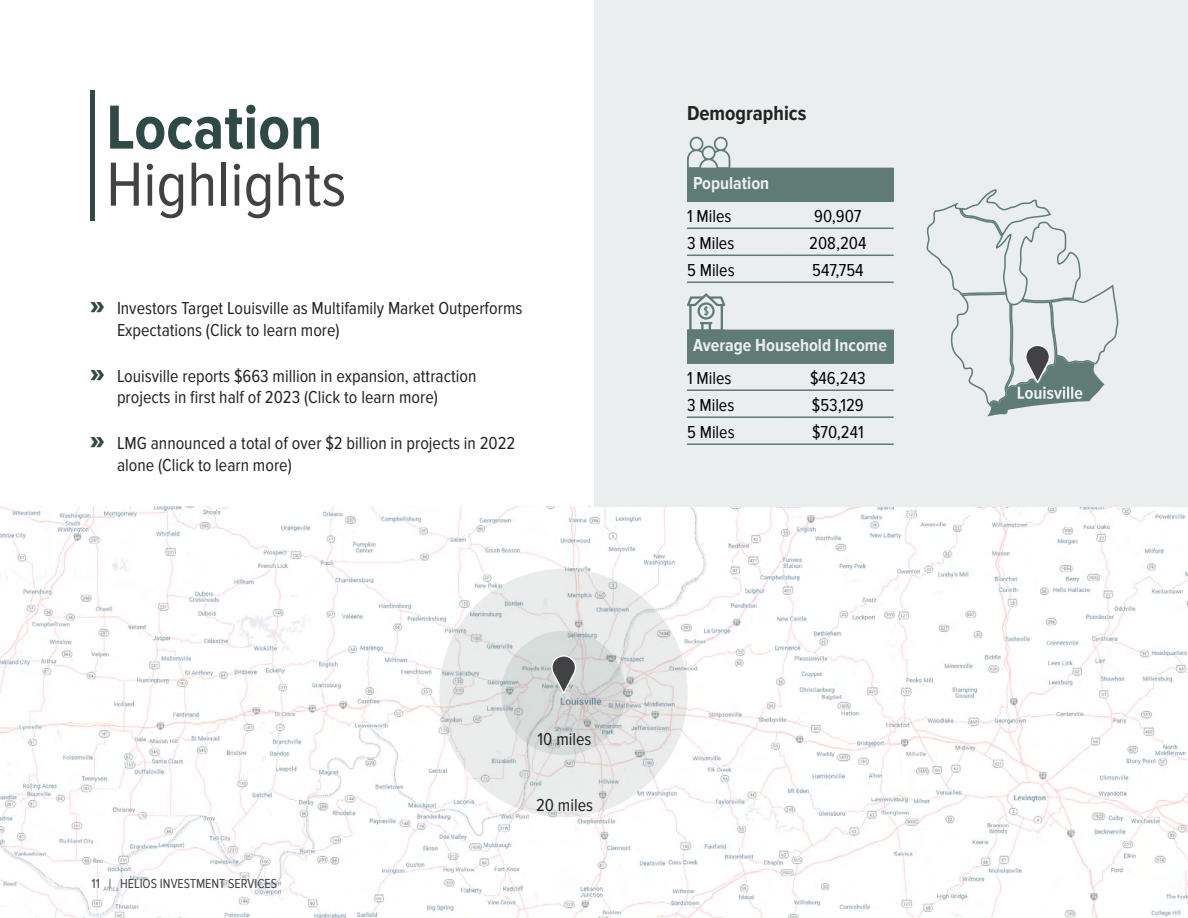
<style>
.page{position:relative;width:1188px;height:918px;background:#fff}
.page>*{position:absolute;margin:0;border:0;box-sizing:border-box;transform-origin:0 0}
.t1{font:64.5px "Proxima Nova Cond";color:#424143}
.t2{font:700 64.5px "Proxima Nova Cond";color:#2f4a46}
.t3{font:700 21px "Proxima Nova Cond";color:#222}
.t4{font:18px/21.6px "Proxima Nova Cond";color:#222}
.t5{font:18px "Proxima Nova Cond";color:#000}
.t6{font:700 18px "Proxima Nova Cond";color:#eaeeef}
.t7{font:13.5px "Proxima Nova Cond";color:#424143}
.s1{font-weight:900;font-size:28.5px;color:#2f4a46}
</style>
<div class="page">
<img style="left:0;top:507px;width:1188px;height:411px">
<svg style="left:439px;top:569px;width:249px;height:248px;fill:#eaeceb"></svg>
<svg style="left:501px;top:631px;width:125px;height:124px;fill:#d6dbda"></svg>
<svg style="left:550px;top:654px;width:27px;height:41px"></svg>
<div style="left:594px;top:0;width:594px;height:507px;background:#eaeeef"></div>
<div style="left:90px;top:90px;width:5px;height:130px;background:#2f4a46"></div>
<svg style="left:687px;top:136px;width:43px;height:32px"></svg>
<svg style="left:687px;top:293px;width:39px;height:37px"></svg>
<div style="left:687px;top:330px;width:207px;height:33px;background:#5f7c74"></div>
<hr style="left:687px;top:362px;width:101px;height:2px;background:#5f7c74">
<hr style="left:788px;top:362px;width:106px;height:2px;background:#5f7c74">
<hr style="left:687px;top:389px;width:101px;height:2px;background:#5f7c74">
<hr style="left:788px;top:389px;width:106px;height:2px;background:#5f7c74">
<hr style="left:687px;top:416px;width:101px;height:2px;background:#5f7c74">
<hr style="left:788px;top:416px;width:106px;height:2px;background:#5f7c74">
<hr style="left:687px;top:443px;width:101px;height:2px;background:#5f7c74">
<hr style="left:788px;top:443px;width:106px;height:2px;background:#5f7c74">
<div style="left:687px;top:168px;width:207px;height:33px;background:#5f7c74"></div>
<hr style="left:687px;top:228px;width:101px;height:1px;background:#5f7c74">
<hr style="left:788px;top:228px;width:106px;height:1px;background:#5f7c74">
<hr style="left:687px;top:255px;width:101px;height:1px;background:#5f7c74">
<hr style="left:788px;top:255px;width:106px;height:1px;background:#5f7c74">
<hr style="left:687px;top:282px;width:101px;height:1px;background:#5f7c74">
<hr style="left:788px;top:282px;width:106px;height:1px;background:#5f7c74">
<hr style="left:687px;top:201px;width:101px;height:1px;background:#5f7c74">
<hr style="left:788px;top:201px;width:106px;height:1px;background:#5f7c74">
<svg style="left:926px;top:189px;width:193px;height:228px"></svg>
<h1 class="t2" style="left:106px;top:91px;width:218px">Location</h1>
<h1 class="t1" style="left:106px;top:148px;width:242px">Highlights</h1>
<p class="t4" style="left:117px;top:298px;width:407px;text-indent:-27px"><span class="s1">»</span> Investors Target Louisville as Multifamily Market Outperforms<br>Expectations (Click to learn more)</p>
<p class="t4" style="left:117px;top:365px;width:361px;text-indent:-27px"><span class="s1">»</span> Louisville reports $663 million in expansion, attraction projects in first half of 2023 (Click to learn more)</p>
<p class="t4" style="left:117px;top:433px;width:400px;text-indent:-27px"><span class="s1">»</span> LMG announced a total of over $2 billion in projects in 2022 alone (Click to learn more)</p>
<p class="t3" style="left:687px;top:101px;width:121px">Demographics</p>
<p class="t6" style="left:693px;top:173px;width:78px">Population</p>
<p class="t5" style="left:687px;top:206px;width:46px">1 Miles</p>
<p class="t5" style="left:814px;top:206px;width:49px">90,907</p>
<p class="t5" style="left:687px;top:233px;width:49px">3 Miles</p>
<p class="t5" style="left:809px;top:233px;width:59px">208,204</p>
<p class="t5" style="left:687px;top:260px;width:49px">5 Miles</p>
<p class="t5" style="left:812px;top:260px;width:53px">547,754</p>
<p class="t6" style="left:693px;top:335px;width:195px">Average Household Income</p>
<p class="t5" style="left:687px;top:368px;width:46px">1 Miles</p>
<p class="t5" style="left:810px;top:368px;width:57px">$46,243</p>
<p class="t5" style="left:687px;top:395px;width:49px">3 Miles</p>
<p class="t5" style="left:812px;top:395px;width:53px">$53,129</p>
<p class="t5" style="left:687px;top:422px;width:49px">5 Miles</p>
<p class="t5" style="left:812px;top:422px;width:53px">$70,241</p>
<p class="t7" style="left:92px;top:876px;width:187px">11 | HELIOS INVESTMENT SERVICES</p>
<p class="t4" style="left:538px;top:729px;width:55px">10 miles</p>
<p class="t4" style="left:536px;top:794px;width:59px">20 miles</p>
</div>
